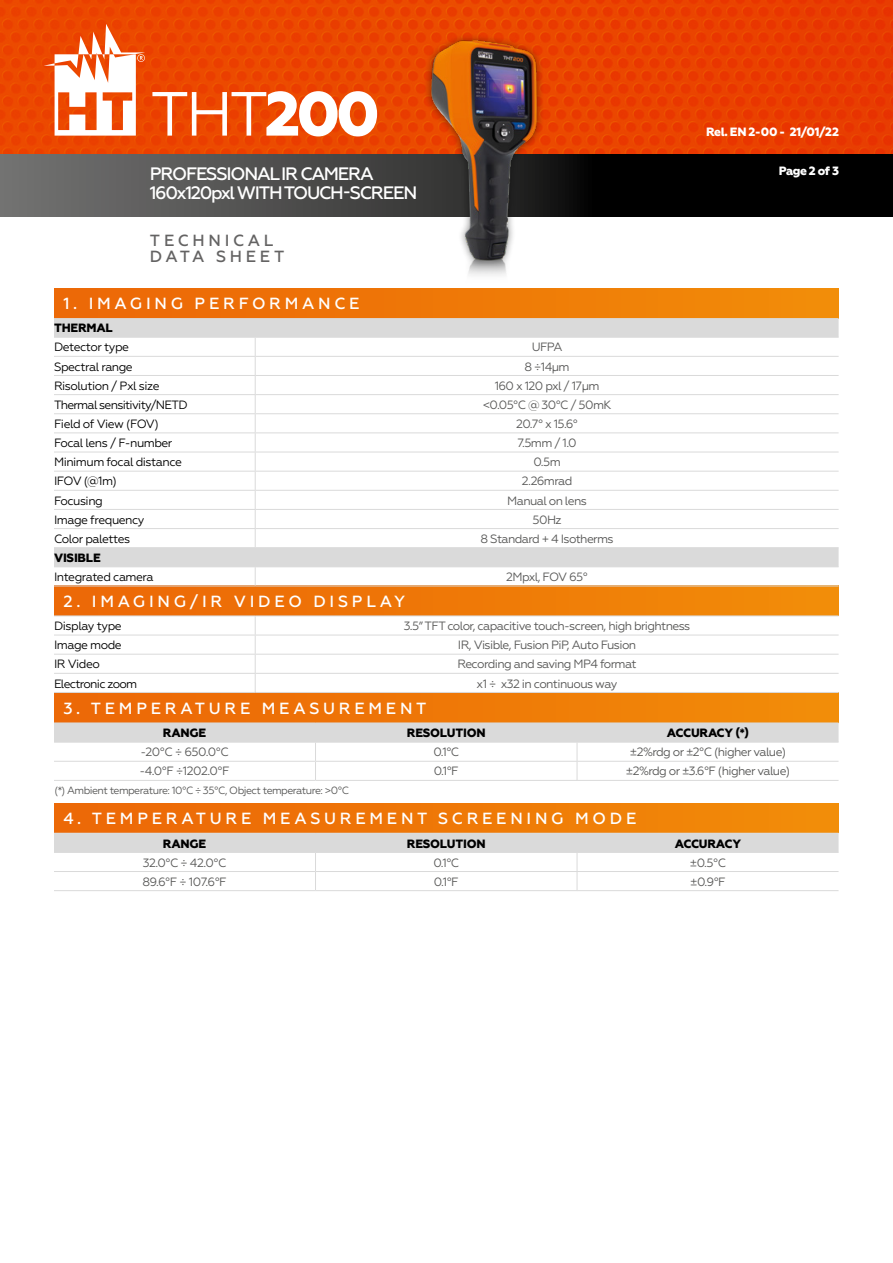
<style>
.page{position:relative;width:893px;height:1263px;background:#fff}
.page>*{position:absolute;margin:0;border:0;box-sizing:border-box;transform-origin:0 0}
.t1{font:62.25px "Geometria";color:#fff}
.t2{font:500 18px "Geometria";letter-spacing:-.07em;color:#fff}
.t3{font:500 16.2px "Geometria";letter-spacing:.23em;color:#fff}
.t4{font:500 16.2px "Geometria";letter-spacing:.23em;color:#646363}
.t5{font:12px "Geometria";letter-spacing:-.05em;color:#575756}
.t6{font:12px "Geometria";letter-spacing:-.04em;color:#000}
.t7{font:800 12px "Geometria";letter-spacing:-.02em;color:#000}
.t8{font:12px "Geometria";letter-spacing:-.06em;color:#000}
.t9{font:800 12px "Geometria";letter-spacing:-.03em;color:#fff}
.t10{font:10.5px "Geometria";letter-spacing:-.05em;color:#575756}
.s1{font-weight:800}
</style>
<div class="page">
<div style="left:54px;top:288px;width:785px;height:30px;background:linear-gradient(to right,#ec6607,#f28c08)"></div>
<div style="left:54px;top:586px;width:785px;height:29px;background:linear-gradient(to right,#ec6607,#f28c08)"></div>
<div style="left:54px;top:693px;width:785px;height:30px;background:linear-gradient(to right,#ec6607,#f28c08)"></div>
<div style="left:54px;top:803px;width:785px;height:30px;background:linear-gradient(to right,#ec6607,#f28c08)"></div>
<svg style="left:54px;top:318px;width:785px;height:248px"></svg>
<hr style="left:54px;top:356px;width:201px;height:1px;background:#dadada">
<hr style="left:54px;top:375px;width:201px;height:1px;background:#dadada">
<hr style="left:54px;top:394px;width:201px;height:1px;background:#dadada">
<hr style="left:54px;top:413px;width:201px;height:1px;background:#dadada">
<hr style="left:54px;top:432px;width:201px;height:1px;background:#dadada">
<hr style="left:54px;top:452px;width:201px;height:1px;background:#dadada">
<hr style="left:54px;top:471px;width:201px;height:1px;background:#dadada">
<hr style="left:54px;top:490px;width:201px;height:1px;background:#dadada">
<hr style="left:54px;top:509px;width:201px;height:1px;background:#dadada">
<hr style="left:54px;top:528px;width:201px;height:1px;background:#dadada">
<hr style="left:54px;top:547px;width:201px;height:1px;background:#dadada">
<hr style="left:54px;top:566px;width:201px;height:1px;background:#dadada">
<hr style="left:54px;top:586px;width:201px;height:1px;background:#dadada">
<hr style="left:255px;top:356px;width:584px;height:1px;background:#dadada">
<hr style="left:255px;top:375px;width:584px;height:1px;background:#dadada">
<hr style="left:255px;top:394px;width:584px;height:1px;background:#dadada">
<hr style="left:255px;top:413px;width:584px;height:1px;background:#dadada">
<hr style="left:255px;top:432px;width:584px;height:1px;background:#dadada">
<hr style="left:255px;top:452px;width:584px;height:1px;background:#dadada">
<hr style="left:255px;top:471px;width:584px;height:1px;background:#dadada">
<hr style="left:255px;top:490px;width:584px;height:1px;background:#dadada">
<hr style="left:255px;top:509px;width:584px;height:1px;background:#dadada">
<hr style="left:255px;top:528px;width:584px;height:1px;background:#dadada">
<hr style="left:255px;top:547px;width:584px;height:1px;background:#dadada">
<hr style="left:255px;top:566px;width:584px;height:1px;background:#dadada">
<svg style="left:255px;top:567px;width:1px;height:19px"></svg>
<hr style="left:255px;top:586px;width:584px;height:1px;background:#dadada">
<svg style="left:255px;top:338px;width:1px;height:209px"></svg>
<hr style="left:54px;top:337px;width:201px;height:1px;background:#dadada">
<hr style="left:255px;top:337px;width:584px;height:1px;background:#dadada">
<hr style="left:54px;top:635px;width:201px;height:1px;background:#dadada">
<hr style="left:54px;top:654px;width:201px;height:1px;background:#dadada">
<hr style="left:54px;top:673px;width:201px;height:1px;background:#dadada">
<hr style="left:54px;top:692px;width:201px;height:1px;background:#dadada">
<hr style="left:255px;top:635px;width:584px;height:1px;background:#dadada">
<hr style="left:255px;top:654px;width:584px;height:1px;background:#dadada">
<hr style="left:255px;top:673px;width:584px;height:1px;background:#dadada">
<hr style="left:255px;top:692px;width:584px;height:1px;background:#dadada">
<svg style="left:255px;top:616px;width:1px;height:76px"></svg>
<hr style="left:54px;top:615px;width:201px;height:1px;background:#dadada">
<hr style="left:255px;top:615px;width:584px;height:1px;background:#dadada">
<hr style="left:54px;top:780px;width:261px;height:1px;background:#dadada">
<hr style="left:315px;top:780px;width:262px;height:1px;background:#dadada">
<hr style="left:577px;top:780px;width:261px;height:1px;background:#dadada">
<svg style="left:54px;top:723px;width:784px;height:57px"></svg>
<hr style="left:54px;top:890px;width:261px;height:1px;background:#dadada">
<hr style="left:315px;top:890px;width:262px;height:1px;background:#dadada">
<hr style="left:577px;top:890px;width:261px;height:1px;background:#dadada">
<svg style="left:54px;top:833px;width:784px;height:57px"></svg>
<svg style="left:0;top:153px;width:893px;height:64px;background:#33302f"></svg>
<img style="left:0;top:0;width:893px;height:153px">
<img style="left:423px;top:31px;width:122px;height:259px">
<svg style="left:44px;top:24px;width:101px;height:112px"></svg>
<p class="t1" style="left:150px;top:78px;width:231px">THT<span class="s1">200</span></p>
<p class="t2" style="left:150px;top:163px;width:225px">PROFESSIONAL IR CAMERA</p>
<p class="t2" style="left:150px;top:182px;width:269px">160x120pxl WITH TOUCH-SCREEN</p>
<p class="t4" style="left:150px;top:231px;width:125px">TECHNICAL</p>
<p class="t4" style="left:150px;top:247px;width:136px">DATA SHEET</p>
<p class="t3" style="left:64px;top:294px;width:297px">1. IMAGING PERFORMANCE</p>
<p class="t9" style="left:706px;top:125px;width:134px">Rel. EN 2-00 - 21/01/22</p>
<p class="t9" style="left:779px;top:164px;width:62px">Page 2 of 3</p>
<p class="t7" style="left:54px;top:321px;width:60px">THERMAL</p>
<p class="t6" style="left:54px;top:340px;width:76px">Detector type</p>
<p class="t5" style="left:532px;top:340px;width:32px">UFPA</p>
<p class="t6" style="left:54px;top:359px;width:80px">Spectral range</p>
<p class="t5" style="left:525px;top:359px;width:46px">8 ÷14µm</p>
<p class="t6" style="left:54px;top:379px;width:107px">Risolution / Pxl size</p>
<p class="t5" style="left:495px;top:379px;width:106px">160 x 120 pxl / 17µm</p>
<p class="t8" style="left:54px;top:398px;width:135px">Thermal sensitivity/NETD</p>
<p class="t5" style="left:483px;top:398px;width:130px">&lt;0.05°C @ 30°C / 50mK</p>
<p class="t6" style="left:54px;top:417px;width:106px">Field of View (FOV)</p>
<p class="t5" style="left:516px;top:417px;width:64px">20.7° x 15.6°</p>
<p class="t6" style="left:54px;top:436px;width:120px">Focal lens / F-number</p>
<p class="t5" style="left:518px;top:436px;width:61px">7.5mm / 1.0</p>
<p class="t6" style="left:54px;top:455px;width:129px">Minimum focal distance</p>
<p class="t5" style="left:533px;top:455px;width:29px">0.5m</p>
<p class="t6" style="left:54px;top:474px;width:64px">IFOV (@1m)</p>
<p class="t5" style="left:522px;top:474px;width:52px">2.26mrad</p>
<p class="t6" style="left:54px;top:493px;width:50px">Focusing</p>
<p class="t5" style="left:507px;top:493px;width:81px">Manual on lens</p>
<p class="t6" style="left:54px;top:512px;width:92px">Image frequency</p>
<p class="t5" style="left:533px;top:512px;width:31px">50Hz</p>
<p class="t6" style="left:54px;top:532px;width:78px">Color palettes</p>
<p class="t5" style="left:481px;top:532px;width:135px">8 Standard + 4 Isotherms</p>
<p class="t7" style="left:54px;top:551px;width:48px">VISIBLE</p>
<p class="t6" style="left:54px;top:570px;width:101px">Integrated camera</p>
<p class="t5" style="left:506px;top:570px;width:83px">2Mpxl, FOV 65°</p>
<p class="t6" style="left:54px;top:619px;width:69px">Display type</p>
<p class="t5" style="left:404px;top:619px;width:288px">3.5” TFT color, capacitive touch-screen, high brightness</p>
<p class="t6" style="left:54px;top:638px;width:69px">Image mode</p>
<p class="t5" style="left:458px;top:638px;width:180px">IR, Visible, Fusion PiP, Auto Fusion</p>
<p class="t6" style="left:54px;top:657px;width:47px">IR Video</p>
<p class="t5" style="left:457px;top:657px;width:181px">Recording and saving MP4 format</p>
<p class="t8" style="left:54px;top:676px;width:85px">Electronic zoom</p>
<p class="t5" style="left:477px;top:676px;width:142px">x1 ÷ x32 in continuous way</p>
<p class="t7" style="left:163px;top:726px;width:45px">RANGE</p>
<p class="t7" style="left:407px;top:726px;width:80px">RESOLUTION</p>
<p class="t7" style="left:667px;top:726px;width:84px">ACCURACY (*)</p>
<p class="t5" style="left:140px;top:745px;width:90px">-20°C ÷ 650.0°C</p>
<p class="t5" style="left:433px;top:745px;width:27px">0.1°C</p>
<p class="t5" style="left:630px;top:745px;width:158px">±2%rdg or ±2°C (higher value)</p>
<p class="t5" style="left:140px;top:764px;width:91px">-4.0°F ÷1202.0°F</p>
<p class="t5" style="left:434px;top:764px;width:26px">0.1°F</p>
<p class="t5" style="left:626px;top:764px;width:166px">±2%rdg or ±3.6°F (higher value)</p>
<p class="t3" style="left:64px;top:592px;width:343px">2. IMAGING/IR VIDEO DISPLAY</p>
<p class="t3" style="left:64px;top:699px;width:364px">3. TEMPERATURE MEASUREMENT</p>
<p class="t10" style="left:54px;top:784px;width:296px">(*) Ambient temperature: 10°C ÷ 35°C, Object temperature: &gt;0°C</p>
<p class="t3" style="left:64px;top:809px;width:574px">4. TEMPERATURE MEASUREMENT SCREENING MODE</p>
<p class="t7" style="left:163px;top:836px;width:45px">RANGE</p>
<p class="t7" style="left:407px;top:836px;width:80px">RESOLUTION</p>
<p class="t7" style="left:675px;top:836px;width:68px">ACCURACY</p>
<p class="t5" style="left:143px;top:855px;width:85px">32.0°C ÷ 42.0°C</p>
<p class="t5" style="left:433px;top:855px;width:27px">0.1°C</p>
<p class="t5" style="left:690px;top:855px;width:38px">±0.5°C</p>
<p class="t5" style="left:142px;top:875px;width:86px">89.6°F ÷ 107.6°F</p>
<p class="t5" style="left:434px;top:875px;width:26px">0.1°F</p>
<p class="t5" style="left:690px;top:875px;width:37px">±0.9°F</p>
</div>
